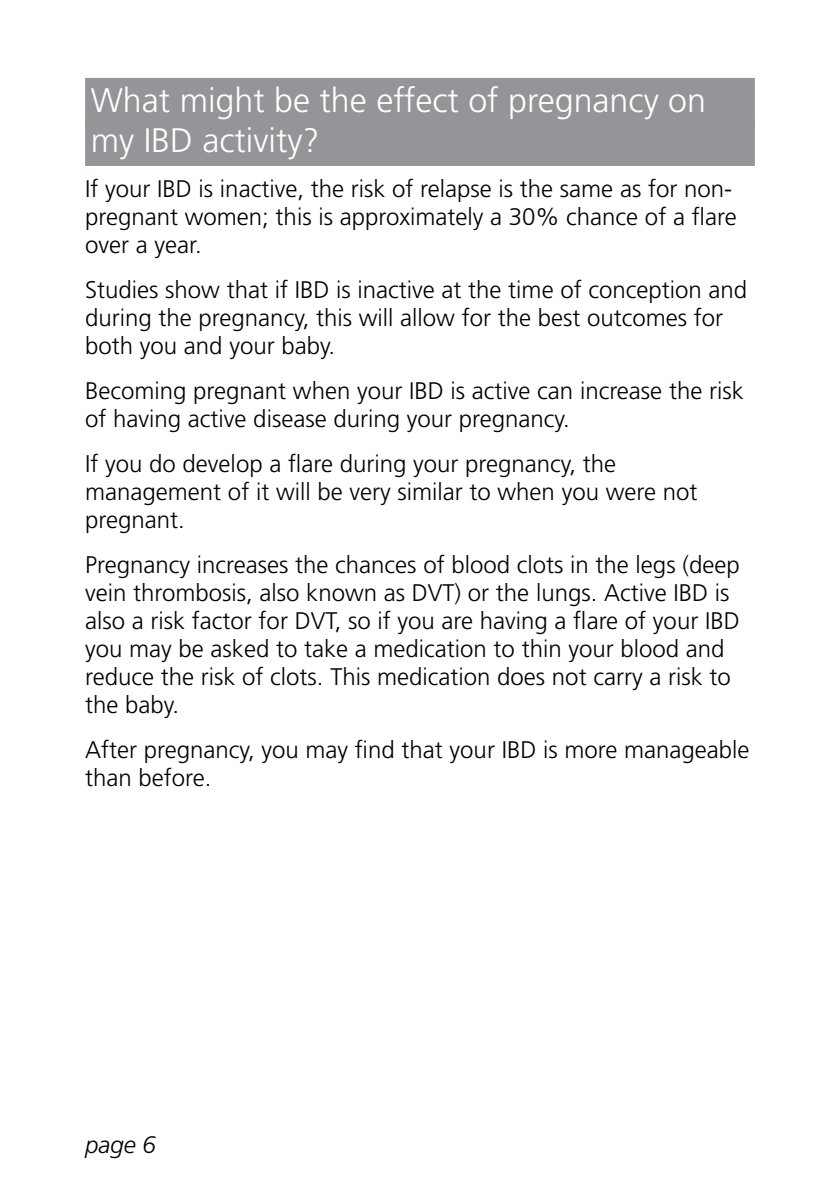
<style>
.page{position:relative;width:840px;height:1191px;background:#fff}
.page>*{position:absolute;margin:0;border:0;box-sizing:border-box;transform-origin:0 0}
.t1{font:300 34px/40px "Frutiger";color:#fff}
.t2{font:300 24px/28px "Frutiger";color:#000}
.t3{font:italic 300 24px "Frutiger";color:#000}
</style>
<div class="page">
<div style="left:85px;top:78px;width:669px;height:48px;background:#939598"></div>
<div style="left:85px;top:118px;width:669px;height:48px;background:#939598"></div>
<h1 class="t1" style="left:91px;top:80px;width:616px">What might be the effect of pregnancy on my IBD activity?</h1>
<p class="t2" style="left:85px;top:174px;width:652px">If your IBD is inactive, the risk of relapse is the same as for non&shy;pregnant women; this is approximately a 30% chance of a flare over a year.</p>
<p class="t2" style="left:85px;top:275px;width:663px">Studies show that if IBD is inactive at the time of conception and during the pregnancy, this will allow for the best outcomes for both you and your baby.</p>
<p class="t2" style="left:85px;top:376px;width:659px">Becoming pregnant when your IBD is active can increase the risk of having active disease during your pregnancy.</p>
<p class="t2" style="left:85px;top:449px;width:613px">If you do develop a flare during your pregnancy, the management of it will be very similar to when you were not pregnant.</p>
<p class="t2" style="left:85px;top:550px;width:655px">Pregnancy increases the chances of blood clots in the legs (deep vein thrombosis, also known as DVT) or the lungs. Active IBD is also a risk factor for DVT, so if you are having a flare of your IBD you may be asked to take a medication to thin your blood and reduce the risk of clots. This medication does not carry a risk to the baby.</p>
<p class="t2" style="left:85px;top:735px;width:665px">After pregnancy, you may find that your IBD is more manageable than before.</p>
<p class="t3" style="left:85px;top:1131px;width:72px">page 6</p>
</div>
